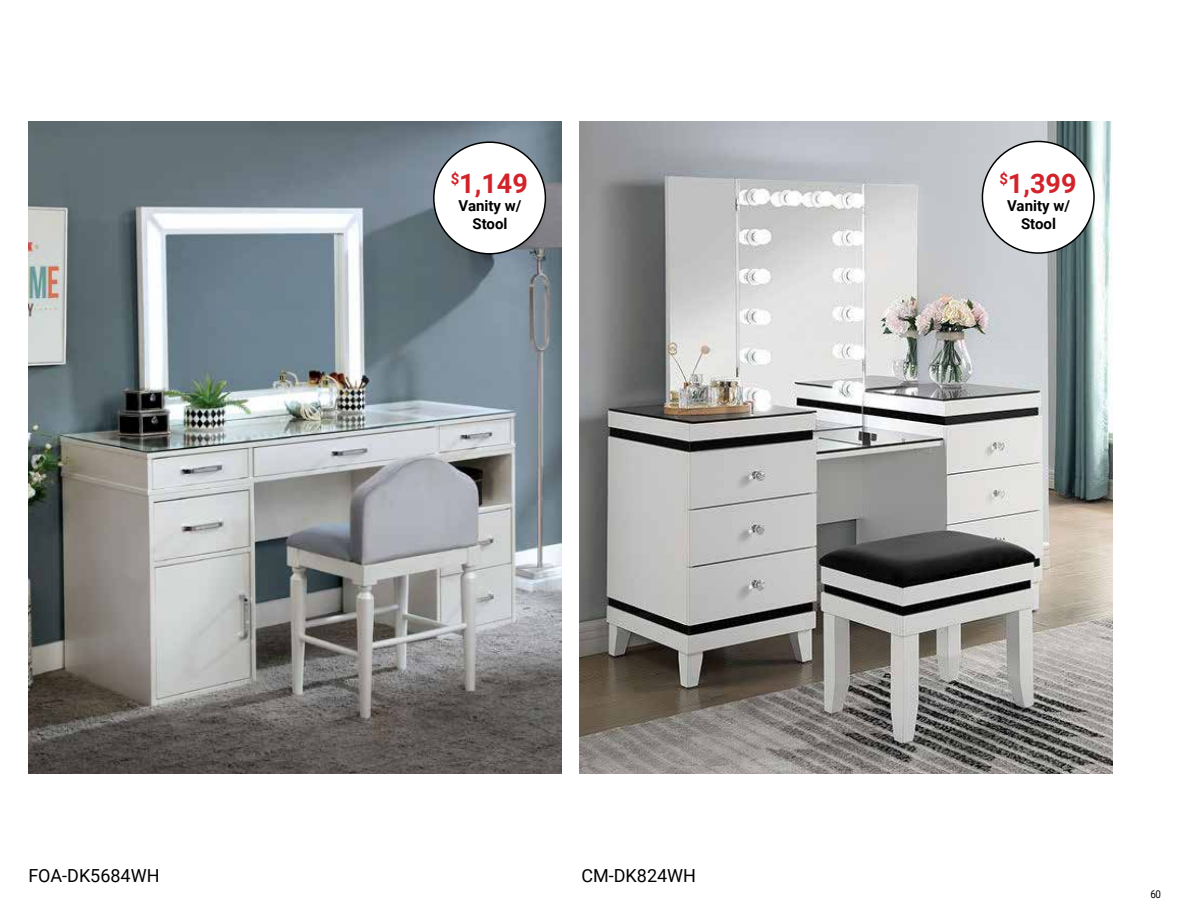
<style>
.page{position:relative;width:1188px;height:918px;background:#fff}
.page>*{position:absolute;margin:0;border:0;box-sizing:border-box;transform-origin:0 0}
.t1{font:700 27px "Roboto";color:#d2232a}
.t2{font:18px "Roboto";color:#000}
.t3{font:700 15px/18px "Roboto";color:#000;text-align:center}
.t4{font:10.8px "Roboto";color:#000;scale:.91 1}
</style>
<div class="page">
<img style="left:28px;top:122px;width:534px;height:651px">
<img style="left:580px;top:122px;width:533px;height:651px">
<div style="left:434px;top:142px;width:111px;height:112px;background:#fff;border-radius:50%"></div>
<div style="left:433px;top:141px;width:113px;height:114px;border:2px solid #000;border-radius:50%"></div>
<div style="left:982px;top:141px;width:112px;height:112px;background:#fff;border-radius:50%"></div>
<div style="left:982px;top:141px;width:113px;height:113px;border:2px solid #000;border-radius:50%"></div>
<h1 class="t1" style="left:451px;top:164px;width:79px"><sup>$</sup>1,149</h1>
<p class="t3" style="left:459px;top:196px;width:64px">Vanity w/<br>Stool</p>
<p class="t2" style="left:28px;top:863px;width:133px">FOA-DK5684WH</p>
<p class="t2" style="left:581px;top:863px;width:116px">CM-DK824WH</p>
<h1 class="t1" style="left:999px;top:164px;width:79px"><sup>$</sup>1,399</h1>
<p class="t3" style="left:1007px;top:196px;width:64px">Vanity w/<br>Stool</p>
<p class="t4" style="left:1150px;top:887px;width:13px">60</p>
</div>
